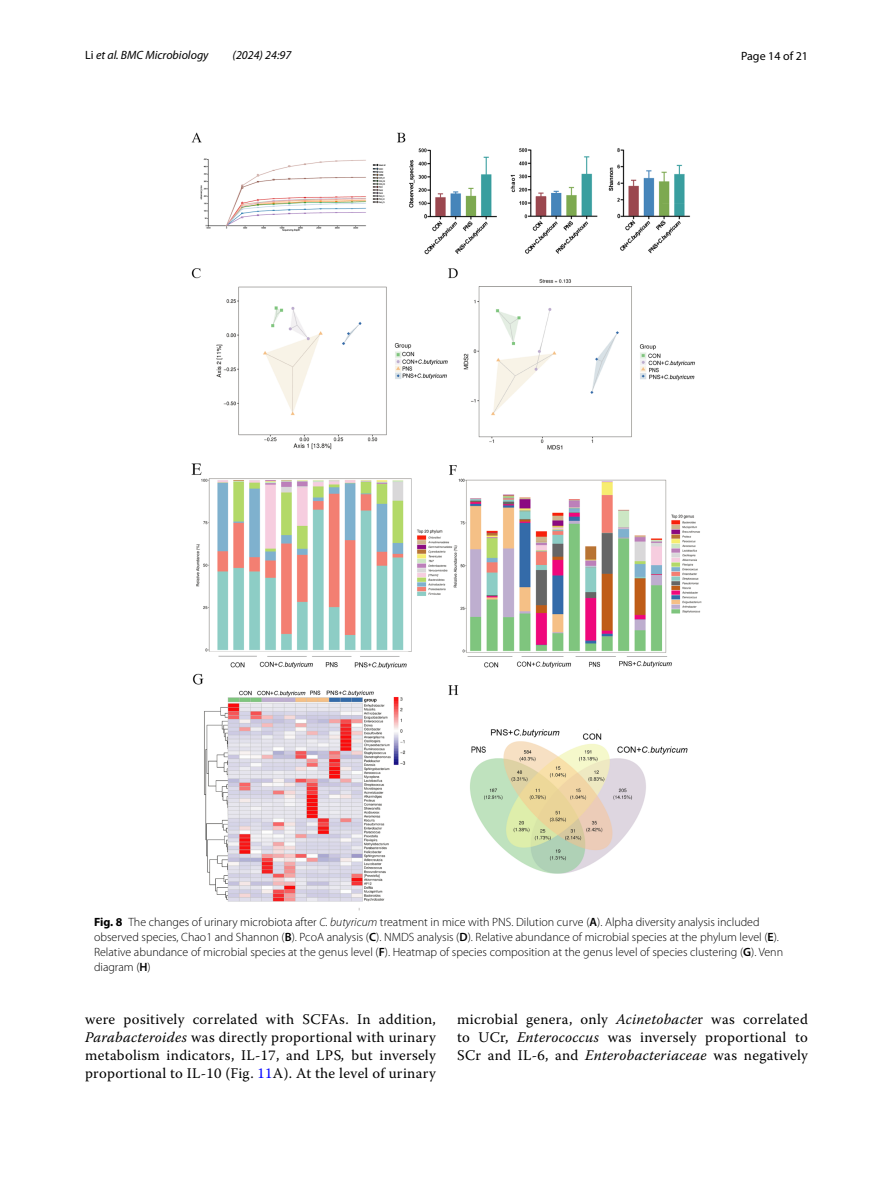
<style>
.page{position:relative;width:893px;height:1187px;background:#fff}
.page>*{position:absolute;margin:0;border:0;box-sizing:border-box;transform-origin:0 0}
.t1{font:14.7px/18px "Warnock Pro";letter-spacing:.02em;color:#000;text-align:justify}
.t2{font:300 12px/15px "Myriad Pro";color:#000}
.t3{font:italic 12px "Myriad Pro";color:#000}
.t4{font:12px "Myriad Pro";color:#000}
.s1{font-style:normal}
.s2{font-weight:700}
.s3{font-style:italic}
.s4{font-weight:600}
.s5{color:#00f}
</style>
<div class="page">
<img style="left:191px;top:133px;width:511px;height:777px">
<p class="t3" style="left:85px;top:48px;width:125px"><span class="s1">Li</span> et al. BMC Microbiology</p>
<p class="t3" style="left:233px;top:48px;width:60px">(2024) 24:97</p>
<p class="t4" style="left:741px;top:48px;width:68px">Page 14 of 21</p>
<p class="t2" style="left:94px;top:914px;width:691px"><span class="s2">Fig. 8</span> The changes of urinary microbiota after <span class="s3">C. butyricum</span> treatment in mice with PNS. Dilution curve (<span class="s4">A</span>). Alpha diversity analysis included observed species, Chao1 and Shannon (<span class="s4">B</span>). PcoA analysis (<span class="s4">C</span>). NMDS analysis (<span class="s4">D</span>). Relative abundance of microbial species at the phylum level (<span class="s4">E</span>).<br>Relative abundance of microbial species at the genus level (<span class="s4">F</span>). Heatmap of species composition at the genus level of species clustering (<span class="s4">G</span>). Venn diagram (<span class="s4">H</span>)</p>
<p class="t1" style="left:85px;top:1010px;width:352px">were positively correlated with SCFAs. In addition, <span class="s3">Parabacteroides</span> was directly proportional with urinary metabolism indicators, IL-17, and LPS<span class="s3">,</span> but inversely proportional to IL-10 (Fig. <span class="s5">11</span>A). At the level of urinary</p>
<p class="t1" style="left:457px;top:1010px;width:352px">microbial genera, only <span class="s3">Acinetobacte</span>r was correlated to UCr, <span class="s3">Enterococcus</span> was inversely proportional to SCr and IL-6, and <span class="s3">Enterobacteriaceae</span> was negatively</p>
</div>
